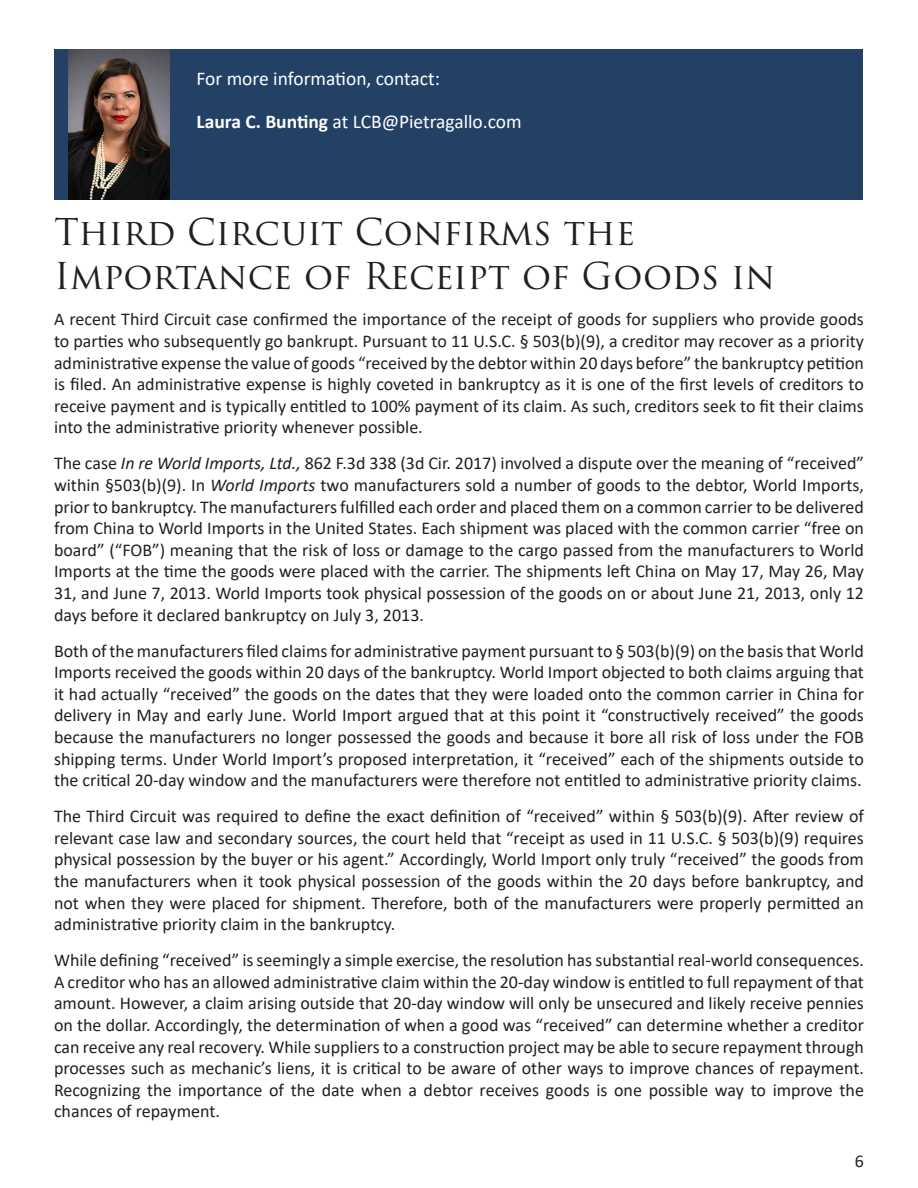
<style>
.page{position:relative;width:918px;height:1188px;background:#fff}
.page>*{position:absolute;margin:0;border:0;box-sizing:border-box;transform-origin:0 0}
.t1{font:36px/43.2px "Trajan Pro 3";color:#231f20}
.t2{font:19.5px "Calibri";color:#fff}
.t3{font:18px/21.6px "Calibri";color:#231f20;text-align:justify}
.s1{font-weight:700}
.s2{font-style:italic}
</style>
<div class="page">
<div style="left:55px;top:50px;width:808px;height:150px;background:#234165"></div>
<img style="left:68px;top:50px;width:102px;height:150px">
<p class="t2" style="left:197px;top:65px;width:245px">For more information, contact:</p>
<p class="t2" style="left:197px;top:108px;width:327px"><span class="s1">Laura C. Bunting</span> at LCB@Pietragallo.com</p>
<p class="t1" style="left:54px;top:212px;width:723px">Third Circuit Confirms the<br>Importance of Receipt of Goods in</p>
<p class="t3" style="left:54px;top:308px;width:811px">A recent Third Circuit case confirmed the importance of the receipt of goods for suppliers who provide goods to parties who subsequently go bankrupt. Pursuant to 11 U.S.C. § 503(b)(9), a creditor may recover as a priority administrative expense the value of goods “received by the debtor within 20 days before” the bankruptcy petition is filed. An administrative expense is highly coveted in bankruptcy as it is one of the first levels of creditors to receive payment and is typically entitled to 100% payment of its claim. As such, creditors seek to fit their claims into the administrative priority whenever possible.</p>
<p class="t3" style="left:54px;top:452px;width:812px">The case <span class="s2">In re World Imports, Ltd.,</span> 862 F.3d 338 (3d Cir. 2017) involved a dispute over the meaning of “received” within §503(b)(9). In <span class="s2">World Imports</span> two manufacturers sold a number of goods to the debtor, World Imports, prior to bankruptcy. The manufacturers fulfilled each order and placed them on a common carrier to be delivered from China to World Imports in the United States. Each shipment was placed with the common carrier “free on board” (“FOB”) meaning that the risk of loss or damage to the cargo passed from the manufacturers to World Imports at the time the goods were placed with the carrier. The shipments left China on May 17, May 26, May 31, and June 7, 2013. World Imports took physical possession of the goods on or about June 21, 2013, only 12 days before it declared bankruptcy on July 3, 2013.</p>
<p class="t3" style="left:54px;top:639px;width:812px">Both of the manufacturers filed claims for administrative payment pursuant to § 503(b)(9) on the basis that World Imports received the goods within 20 days of the bankruptcy. World Import objected to both claims arguing that it had actually “received” the goods on the dates that they were loaded onto the common carrier in China for delivery in May and early June. World Import argued that at this point it “constructively received” the goods because the manufacturers no longer possessed the goods and because it bore all risk of loss under the FOB shipping terms. Under World Import’s proposed interpretation, it “received” each of the shipments outside to the critical 20-day window and the manufacturers were therefore not entitled to administrative priority claims.</p>
<p class="t3" style="left:54px;top:805px;width:811px">The Third Circuit was required to define the exact definition of “received” within § 503(b)(9). After review of relevant case law and secondary sources, the court held that “receipt as used in 11 U.S.C. § 503(b)(9) requires physical possession by the buyer or his agent.” Accordingly, World Import only truly “received” the goods from the manufacturers when it took physical possession of the goods within the 20 days before bankruptcy, and not when they were placed for shipment. Therefore, both of the manufacturers were properly permitted an administrative priority claim in the bankruptcy.</p>
<p class="t3" style="left:54px;top:949px;width:812px">While defining “received” is seemingly a simple exercise, the resolution has substantial real-world consequences.<br>A creditor who has an allowed administrative claim within the 20-day window is entitled to full repayment of that amount. However, a claim arising outside that 20-day window will only be unsecured and likely receive pennies on the dollar. Accordingly, the determination of when a good was “received” can determine whether a creditor can receive any real recovery. While suppliers to a construction project may be able to secure repayment through processes such as mechanic’s liens, it is critical to be aware of other ways to improve chances of repayment.<br>Recognizing the importance of the date when a debtor receives goods is one possible way to improve the chances of repayment.</p>
<p class="t3" style="left:855px;top:1150px;width:11px">6</p>
</div>
